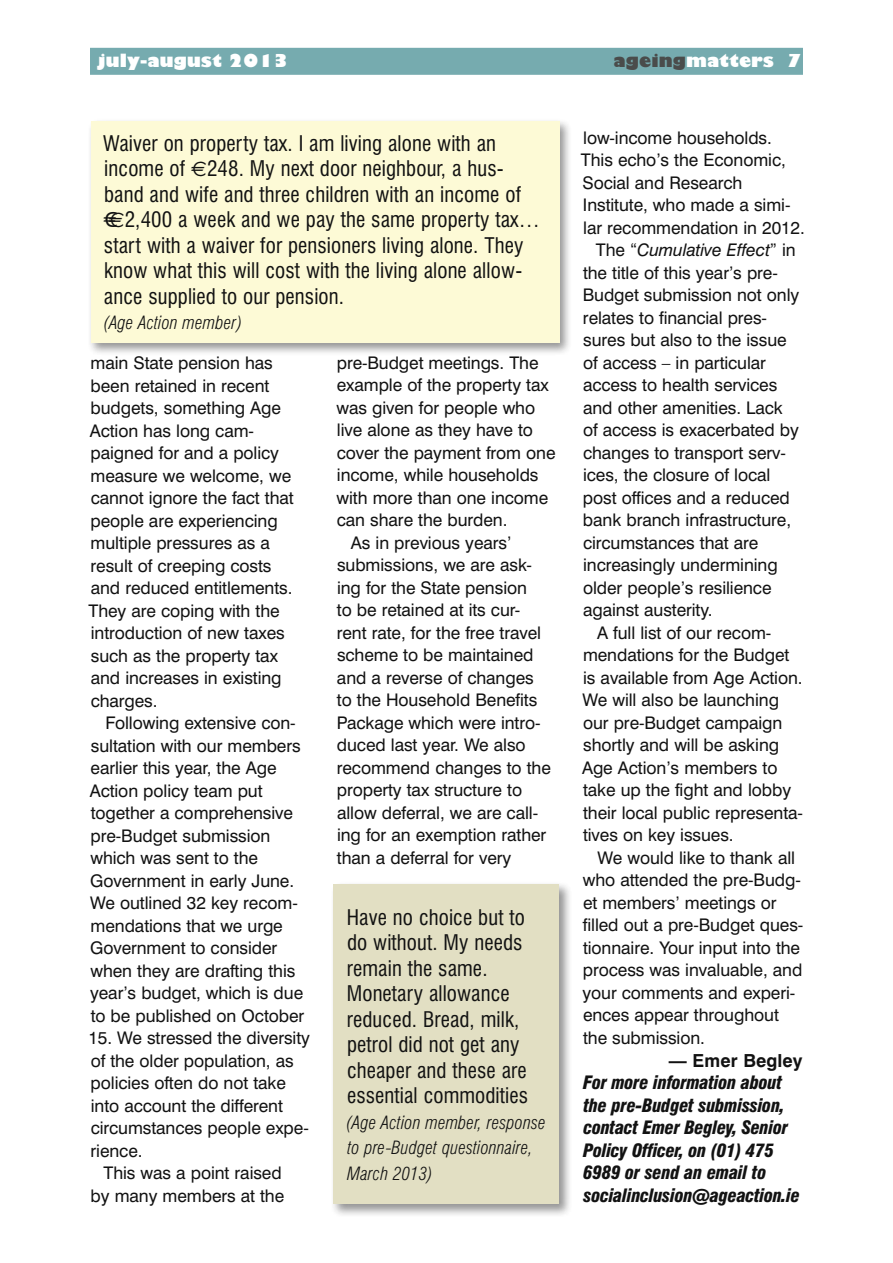
<style>
.page{position:relative;width:893px;height:1263px;background:#fff}
.page>*{position:absolute;margin:0;border:0;box-sizing:border-box;transform-origin:0 0}
.t1{font:condensed 21px/25.5px "Swiss 721 BT";letter-spacing:.005em;color:#121212}
.t2{font:italic 900 condensed 18px/22.5px "Swiss 721 BT";letter-spacing:-.02em;color:#121212}
.t3{font:italic 300 condensed 18px/25.5px "Swiss 721 BT";letter-spacing:.005em;color:#121212}
.t4{font:700 18px "Swiss 721 BT";letter-spacing:.005em;color:#121212}
.t5{font:17.4px/22.5px "Swiss 721 BT";letter-spacing:-.005em;color:#121212}
.t6{font:800 17.4px "Gill Sans";letter-spacing:.005em;color:#fff}
.t7{font:italic 17.4px "Swiss 721 BT";letter-spacing:-.005em;color:#121212}
.s1{color:#4a4c4b}
.s2{font-family:"Euro Sans";font-stretch:normal}
.s3{font-style:normal}
</style>
<div class="page">
<div style="left:90px;top:48px;width:713px;height:27px;background:#76abaf"></div>
<div style="left:88px;top:118px;width:485px;height:238px;background:#121212;opacity:.45"></div>
<div style="left:91px;top:121px;width:468px;height:222px;background:#fdfad6"></div>
<div style="left:330px;top:881px;width:242px;height:336px;background:#121212;opacity:.45"></div>
<div style="left:334px;top:884px;width:225px;height:320px;background:#e2dfc3"></div>
<p class="t6" style="left:97px;top:50px;width:193px">july-august 2013</p>
<p class="t6" style="left:613px;top:50px;width:190px"><span class="s1">ageing</span>matters 7</p>
<p class="t1" style="left:103px;top:130px;width:438px">Waiver on property tax. I am living alone with an income of <span class="s2">€</span>248. My next door neighbour, a hus&shy;band and wife and three children with an income of <span class="s2">€</span>2,400 a week and we pay the same property tax… start with a waiver for pensioners living alone. They know what this will cost with the living alone allow&shy;ance supplied to our pension.</p>
<p class="t3" style="left:104px;top:310px;width:140px">(Age Action member)</p>
<p class="t5" style="left:89px;top:351px;width:207px">main State pension has been retained in recent budgets, something Age<br>Action has long cam&shy;paigned for and a policy measure we welcome, we cannot ignore the fact that people are experiencing multiple pressures as a result of creeping costs and reduced entitlements.<br>They are coping with the introduction of new taxes such as the property tax and increases in existing charges.</p>
<p class="t5" style="left:90px;top:711px;width:216px;text-indent:16px">Following extensive con&shy;sultation with our members earlier this year, the Age<br>Action policy team put together a comprehensive pre-Budget submission which was sent to the<br>Government in early June.<br>We outlined 32 key recom&shy;mendations that we urge<br>Government to consider when they are drafting this year’s budget, which is due to be published on October</p>
<p class="t5" style="left:88px;top:1026px;width:223px">15. We stressed the diversity</p>
<p class="t5" style="left:91px;top:1049px;width:205px">of the older population, as</p>
<p class="t5" style="left:91px;top:1071px;width:197px">policies often do not take</p>
<p class="t5" style="left:91px;top:1094px;width:194px">into account the different</p>
<p class="t5" style="left:91px;top:1116px;width:220px">circumstances people expe-</p>
<p class="t5" style="left:91px;top:1139px;width:53px">rience.</p>
<p class="t5" style="left:104px;top:1161px;width:180px">This was a point raised</p>
<p class="t5" style="left:91px;top:1184px;width:195px">by many members at the</p>
<p class="t5" style="left:337px;top:351px;width:203px">pre-Budget meetings. The</p>
<p class="t5" style="left:337px;top:374px;width:213px">example of the property tax</p>
<p class="t5" style="left:337px;top:396px;width:200px">was given for people who</p>
<p class="t5" style="left:337px;top:419px;width:198px">live alone as they have to</p>
<p class="t5" style="left:337px;top:441px;width:220px">cover the payment from one</p>
<p class="t5" style="left:337px;top:464px;width:203px">income, while households</p>
<p class="t5" style="left:337px;top:486px;width:213px">with more than one income</p>
<p class="t5" style="left:337px;top:509px;width:172px">can share the burden.</p>
<p class="t5" style="left:351px;top:531px;width:162px">As in previous years’</p>
<p class="t5" style="left:337px;top:554px;width:196px">submissions, we are ask-</p>
<p class="t5" style="left:337px;top:576px;width:192px">ing for the State pension</p>
<p class="t5" style="left:337px;top:599px;width:185px">to be retained at its cur-</p>
<p class="t5" style="left:337px;top:621px;width:206px">rent rate, for the free travel</p>
<p class="t5" style="left:337px;top:644px;width:198px">scheme to be maintained</p>
<p class="t5" style="left:337px;top:666px;width:198px">and a reverse of changes</p>
<p class="t5" style="left:337px;top:689px;width:202px">to the Household Benefits</p>
<p class="t5" style="left:337px;top:711px;width:205px">Package which were intro-</p>
<p class="t5" style="left:337px;top:734px;width:190px">duced last year. We also</p>
<p class="t5" style="left:337px;top:756px;width:216px">recommend changes to the</p>
<p class="t5" style="left:337px;top:779px;width:187px">property tax structure to</p>
<p class="t5" style="left:337px;top:801px;width:203px">allow deferral, we are call-</p>
<p class="t5" style="left:337px;top:824px;width:211px">ing for an exemption rather</p>
<p class="t5" style="left:337px;top:846px;width:176px">than a deferral for very</p>
<p class="t1" style="left:347px;top:904px;width:183px">Have no choice but to do without. My needs remain the same.<br>Monetary allowance reduced. Bread, milk, petrol did not get any cheaper and these are essential commodities</p>
<p class="t3" style="left:347px;top:1109px;width:201px">(Age Action member, response to pre-Budget questionnaire,<br>March 2013)</p>
<p class="t5" style="left:583px;top:126px;width:190px">low-income households.</p>
<p class="t5" style="left:581px;top:149px;width:206px">This echo’s the Economic,</p>
<p class="t5" style="left:583px;top:171px;width:161px">Social and Research</p>
<p class="t5" style="left:583px;top:194px;width:209px">Institute, who made a simi-</p>
<p class="t5" style="left:583px;top:216px;width:223px">lar recommendation in 2012.</p>
<p class="t7" style="left:596px;top:240px;width:201px"><span class="s3">The “</span>Cumulative Effect<span class="s3">” in</span></p>
<p class="t5" style="left:583px;top:261px;width:196px">the title of this year’s pre-</p>
<p class="t5" style="left:583px;top:284px;width:218px">Budget submission not only</p>
<p class="t5" style="left:583px;top:306px;width:186px">relates to financial pres-</p>
<p class="t5" style="left:583px;top:329px;width:205px">sures but also to the issue</p>
<p class="t5" style="left:583px;top:351px;width:185px">of access – in particular</p>
<p class="t5" style="left:583px;top:374px;width:196px">access to health services</p>
<p class="t5" style="left:583px;top:396px;width:201px">and other amenities. Lack</p>
<p class="t5" style="left:583px;top:419px;width:217px">of access is exacerbated by</p>
<p class="t5" style="left:583px;top:441px;width:204px">changes to transport serv-</p>
<p class="t5" style="left:583px;top:464px;width:189px">ices, the closure of local</p>
<p class="t5" style="left:583px;top:486px;width:208px">post offices and a reduced</p>
<p class="t5" style="left:583px;top:509px;width:210px">bank branch infrastructure,</p>
<p class="t5" style="left:583px;top:531px;width:177px">circumstances that are</p>
<p class="t5" style="left:583px;top:554px;width:196px">increasingly undermining</p>
<p class="t5" style="left:583px;top:576px;width:190px">older people’s resilience</p>
<p class="t5" style="left:583px;top:599px;width:131px">against austerity.</p>
<p class="t5" style="left:597px;top:621px;width:176px">A full list of our recom-</p>
<p class="t5" style="left:583px;top:644px;width:208px">mendations for the Budget</p>
<p class="t5" style="left:583px;top:666px;width:221px">is available from Age Action.</p>
<p class="t5" style="left:583px;top:689px;width:198px">We will also be launching</p>
<p class="t5" style="left:583px;top:711px;width:201px">our pre-Budget campaign</p>
<p class="t5" style="left:583px;top:734px;width:197px">shortly and will be asking</p>
<p class="t5" style="left:582px;top:756px;width:197px">Age Action’s members to</p>
<p class="t5" style="left:583px;top:779px;width:210px">take up the fight and lobby</p>
<p class="t5" style="left:583px;top:801px;width:221px">their local public representa-</p>
<p class="t5" style="left:583px;top:824px;width:152px">tives on key issues.</p>
<p class="t5" style="left:598px;top:846px;width:199px">We would like to thank all</p>
<p class="t5" style="left:583px;top:869px;width:219px">who attended the pre-Budg-</p>
<p class="t5" style="left:583px;top:891px;width:195px">et members’ meetings or</p>
<p class="t5" style="left:583px;top:914px;width:222px">filled out a pre-Budget ques-</p>
<p class="t5" style="left:583px;top:936px;width:219px">tionnaire. Your input into the</p>
<p class="t5" style="left:583px;top:959px;width:221px">process was invaluable, and</p>
<p class="t5" style="left:582px;top:981px;width:214px">your comments and experi-</p>
<p class="t5" style="left:583px;top:1004px;width:197px">ences appear throughout</p>
<p class="t5" style="left:583px;top:1026px;width:123px">the submission.</p>
<p class="t4" style="left:669px;top:1049px;width:135px">— Emer Begley</p>
<p class="t2" style="left:583px;top:1071px;width:218px">For more information about the pre-Budget submission, contact Emer Begley, Senior<br>Policy Officer, on (01) 475<br>6989 or send an email to socialinclusion@ageaction.ie</p>
</div>
